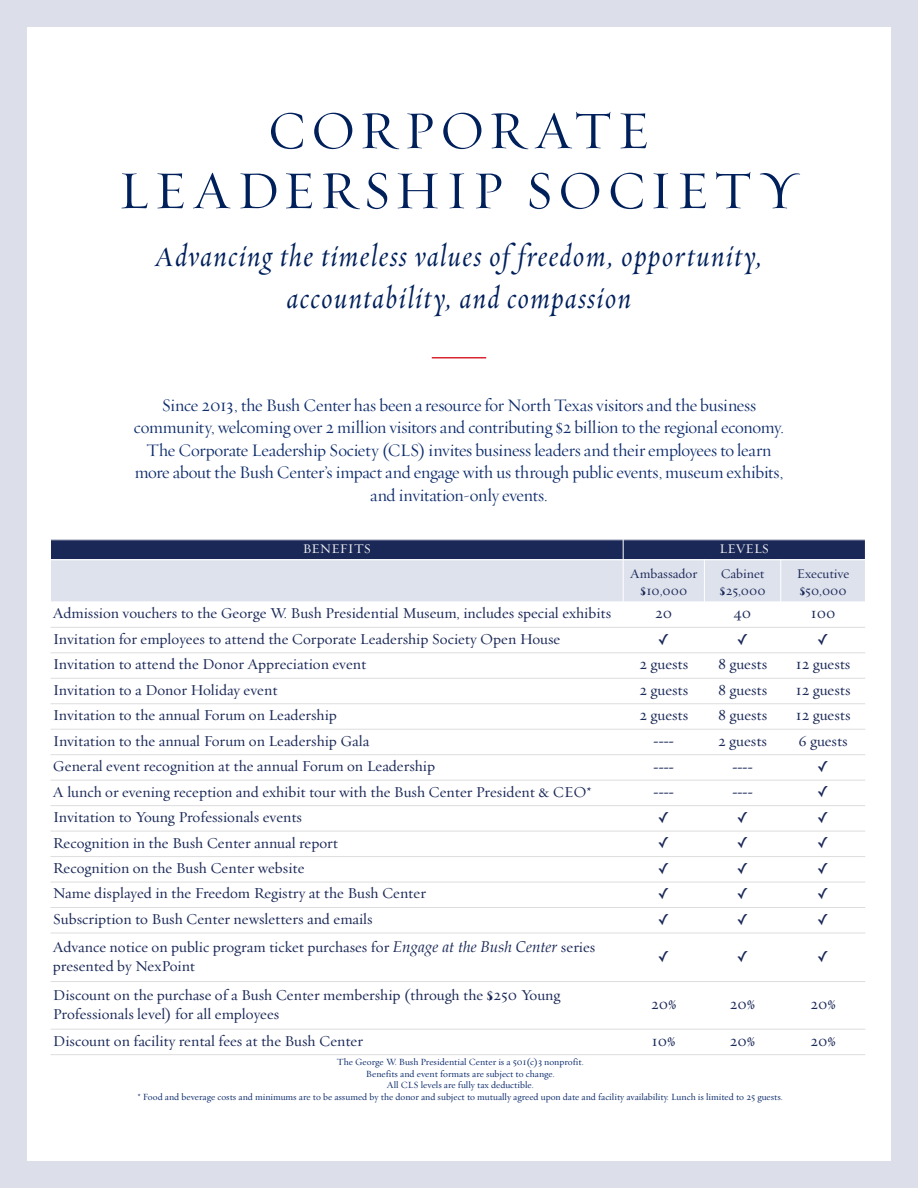
<style>
.page{position:relative;width:918px;height:1188px;background:#dcdeea}
.page>*{position:absolute;margin:0;border:0;box-sizing:border-box;transform-origin:0 0}
.t1{font:54px/60px "Requiem Display";letter-spacing:.085em;color:#00205c;text-align:center}
.t2{font:italic 31.5px/42px "Requiem Display";letter-spacing:.05em;color:#00205c;text-align:center}
.t3{font:18px/22.5px "Requiem Display";letter-spacing:-.015em;color:#0d2c6c;text-align:center}
.t4{font:15.3px/19px "Requiem Text HTF Roman";color:#1a2857}
.t5{font:15.3px "Lucida Grande";color:#1a2857}
.t6{font:15.3px "Palatino";color:#1a2857}
.t7{font:13.35px/17.2px "Requiem Text HTF Roman";color:#1a2857}
.t8{font:13.35px "Requiem Text HTF Roman";color:#f2f2f2}
.t9{font:9.6px/11.4px "Requiem Text HTF Roman";color:#0d2c6c;text-align:center}
.s1{font-family:"Palatino";font-style:italic}
</style>
<div class="page">
<div style="left:27px;top:27px;width:864px;height:1134px;background:#fff"></div>
<hr style="left:432px;top:357px;width:54px;height:1px;background:#d92632">
<div style="left:51px;top:540px;width:572px;height:20px;background:#1a2857"></div>
<div style="left:623px;top:540px;width:242px;height:20px;background:#1a2857"></div>
<div style="left:51px;top:560px;width:572px;height:42px;background:#dee2ed"></div>
<div style="left:623px;top:560px;width:81px;height:42px;background:#dee2ed"></div>
<div style="left:704px;top:560px;width:77px;height:42px;background:#dee2ed"></div>
<div style="left:781px;top:560px;width:84px;height:42px;background:#dee2ed"></div>
<hr style="left:623px;top:539px;width:1px;height:63px;background:#fff">
<hr style="left:704px;top:559px;width:1px;height:43px;background:#fff">
<hr style="left:780px;top:559px;width:1px;height:43px;background:#fff">
<hr style="left:43px;top:559px;width:832px;height:1px;background:#fff">
<hr style="left:51px;top:601px;width:814px;height:1px;background:#fff">
<hr style="left:51px;top:627px;width:814px;height:1px;background:#ddd">
<hr style="left:51px;top:652px;width:814px;height:1px;background:#ddd">
<hr style="left:51px;top:678px;width:814px;height:1px;background:#ddd">
<hr style="left:51px;top:703px;width:814px;height:1px;background:#ddd">
<hr style="left:51px;top:729px;width:814px;height:1px;background:#ddd">
<hr style="left:51px;top:754px;width:814px;height:1px;background:#ddd">
<hr style="left:51px;top:780px;width:814px;height:1px;background:#ddd">
<hr style="left:51px;top:805px;width:814px;height:1px;background:#ddd">
<hr style="left:51px;top:831px;width:814px;height:1px;background:#ddd">
<hr style="left:51px;top:856px;width:814px;height:1px;background:#ddd">
<hr style="left:51px;top:882px;width:814px;height:1px;background:#ddd">
<hr style="left:51px;top:907px;width:814px;height:1px;background:#ddd">
<hr style="left:51px;top:933px;width:814px;height:1px;background:#ddd">
<hr style="left:51px;top:981px;width:814px;height:1px;background:#ddd">
<hr style="left:51px;top:1029px;width:814px;height:1px;background:#ddd">
<hr style="left:51px;top:1054px;width:814px;height:1px;background:#ddd">
<h1 class="t1" style="left:119px;top:99px;width:682px">CORPORATE<br>LEADERSHIP SOCIETY</h1>
<h2 class="t2" style="left:156px;top:236px;width:608px">Advancing the timeless values of freedom, opportunity, accountability, and compassion</h2>
<p class="t3" style="left:134px;top:393px;width:652px">Since 2013, the Bush Center has been a resource for North Texas visitors and the business community, welcoming over 2 million visitors and contributing $2 billion to the regional economy.<br>The Corporate Leadership Society (CLS) invites business leaders and their employees to learn more about the Bush Center’s impact and engage with us through public events, museum exhibits, and invitation-only events.</p>
<p class="t8" style="left:303px;top:541px;width:69px">BENEFITS</p>
<p class="t8" style="left:720px;top:541px;width:51px">LEVELS</p>
<p class="t7" style="left:630px;top:565px;width:69px;text-align:center">Ambassador $10,000</p>
<p class="t7" style="left:720px;top:565px;width:48px">Cabinet $25,000</p>
<p class="t7" style="left:797px;top:565px;width:54px">Executive $50,000</p>
<p class="t4" style="left:53px;top:604px;width:560px">Admission vouchers to the George W. Bush Presidential Museum, includes special exhibits</p>
<p class="t4" style="left:655px;top:604px;width:19px">20</p>
<p class="t4" style="left:734px;top:604px;width:19px">40</p>
<p class="t4" style="left:811px;top:604px;width:26px">100</p>
<p class="t4" style="left:53px;top:630px;width:509px">Invitation for employees to attend the Corporate Leadership Society Open House</p>
<p class="t5" style="left:658px;top:630px;width:13px">✓</p>
<p class="t5" style="left:737px;top:630px;width:13px">✓</p>
<p class="t5" style="left:817px;top:630px;width:13px">✓</p>
<p class="t4" style="left:53px;top:655px;width:315px">Invitation to attend the Donor Appreciation event</p>
<p class="t4" style="left:639px;top:655px;width:50px">2 guests</p>
<p class="t4" style="left:718px;top:655px;width:51px">8 guests</p>
<p class="t4" style="left:796px;top:655px;width:56px">12 guests</p>
<p class="t4" style="left:53px;top:681px;width:226px">Invitation to a Donor Holiday event</p>
<p class="t4" style="left:639px;top:681px;width:50px">2 guests</p>
<p class="t4" style="left:718px;top:681px;width:51px">8 guests</p>
<p class="t4" style="left:796px;top:681px;width:56px">12 guests</p>
<p class="t4" style="left:53px;top:706px;width:285px">Invitation to the annual Forum on Leadership</p>
<p class="t4" style="left:639px;top:706px;width:50px">2 guests</p>
<p class="t4" style="left:718px;top:706px;width:51px">8 guests</p>
<p class="t4" style="left:796px;top:706px;width:56px">12 guests</p>
<p class="t4" style="left:53px;top:732px;width:318px">Invitation to the annual Forum on Leadership Gala</p>
<p class="t6" style="left:654px;top:734px;width:22px">----</p>
<p class="t4" style="left:718px;top:732px;width:50px">2 guests</p>
<p class="t4" style="left:798px;top:732px;width:51px">6 guests</p>
<p class="t4" style="left:53px;top:757px;width:384px">General event recognition at the annual Forum on Leadership</p>
<p class="t6" style="left:654px;top:759px;width:22px">----</p>
<p class="t6" style="left:732px;top:759px;width:22px">----</p>
<p class="t5" style="left:817px;top:757px;width:13px">✓</p>
<p class="t4" style="left:53px;top:783px;width:540px">A lunch or evening reception and exhibit tour with the Bush Center President &amp; CEO*</p>
<p class="t6" style="left:654px;top:785px;width:22px">----</p>
<p class="t6" style="left:732px;top:785px;width:22px">----</p>
<p class="t5" style="left:817px;top:783px;width:13px">✓</p>
<p class="t4" style="left:53px;top:808px;width:251px">Invitation to Young Professionals events</p>
<p class="t5" style="left:658px;top:808px;width:13px">✓</p>
<p class="t5" style="left:737px;top:808px;width:13px">✓</p>
<p class="t5" style="left:817px;top:808px;width:13px">✓</p>
<p class="t4" style="left:53px;top:833px;width:287px">Recognition in the Bush Center annual report</p>
<p class="t5" style="left:658px;top:834px;width:13px">✓</p>
<p class="t5" style="left:737px;top:834px;width:13px">✓</p>
<p class="t5" style="left:817px;top:834px;width:13px">✓</p>
<p class="t4" style="left:53px;top:859px;width:253px">Recognition on the Bush Center website</p>
<p class="t5" style="left:658px;top:859px;width:13px">✓</p>
<p class="t5" style="left:737px;top:859px;width:13px">✓</p>
<p class="t5" style="left:817px;top:859px;width:13px">✓</p>
<p class="t4" style="left:53px;top:884px;width:375px">Name displayed in the Freedom Registry at the Bush Center</p>
<p class="t5" style="left:658px;top:885px;width:13px">✓</p>
<p class="t5" style="left:737px;top:885px;width:13px">✓</p>
<p class="t5" style="left:817px;top:885px;width:13px">✓</p>
<p class="t4" style="left:53px;top:910px;width:321px">Subscription to Bush Center newsletters and emails</p>
<p class="t5" style="left:658px;top:910px;width:13px">✓</p>
<p class="t5" style="left:737px;top:910px;width:13px">✓</p>
<p class="t5" style="left:817px;top:910px;width:13px">✓</p>
<p class="t4" style="left:53px;top:938px;width:544px">Advance notice on public program ticket purchases for <span class="s1">Engage at the Bush Center</span> series presented by NexPoint</p>
<p class="t5" style="left:658px;top:947px;width:13px">✓</p>
<p class="t5" style="left:737px;top:947px;width:13px">✓</p>
<p class="t5" style="left:817px;top:947px;width:13px">✓</p>
<p class="t4" style="left:53px;top:986px;width:509px">Discount on the purchase of a Bush Center membership (through the $250 Young<br>Professionals level) for all employees</p>
<p class="t4" style="left:651px;top:995px;width:27px">20%</p>
<p class="t4" style="left:730px;top:995px;width:27px">20%</p>
<p class="t4" style="left:810px;top:995px;width:27px">20%</p>
<p class="t4" style="left:53px;top:1032px;width:312px">Discount on facility rental fees at the Bush Center</p>
<p class="t4" style="left:652px;top:1032px;width:25px">10%</p>
<p class="t4" style="left:730px;top:1032px;width:27px">20%</p>
<p class="t4" style="left:810px;top:1032px;width:27px">20%</p>
<p class="t9" style="left:138px;top:1057px;width:647px">The George W. Bush Presidential Center is a 501(c)3 nonprofit.<br>Benefits and event formats are subject to change.<br>All CLS levels are fully tax deductible.<br>* Food and beverage costs and minimums are to be assumed by the donor and subject to mutually agreed upon date and facility availability. Lunch is limited to 25 guests.</p>
</div>
